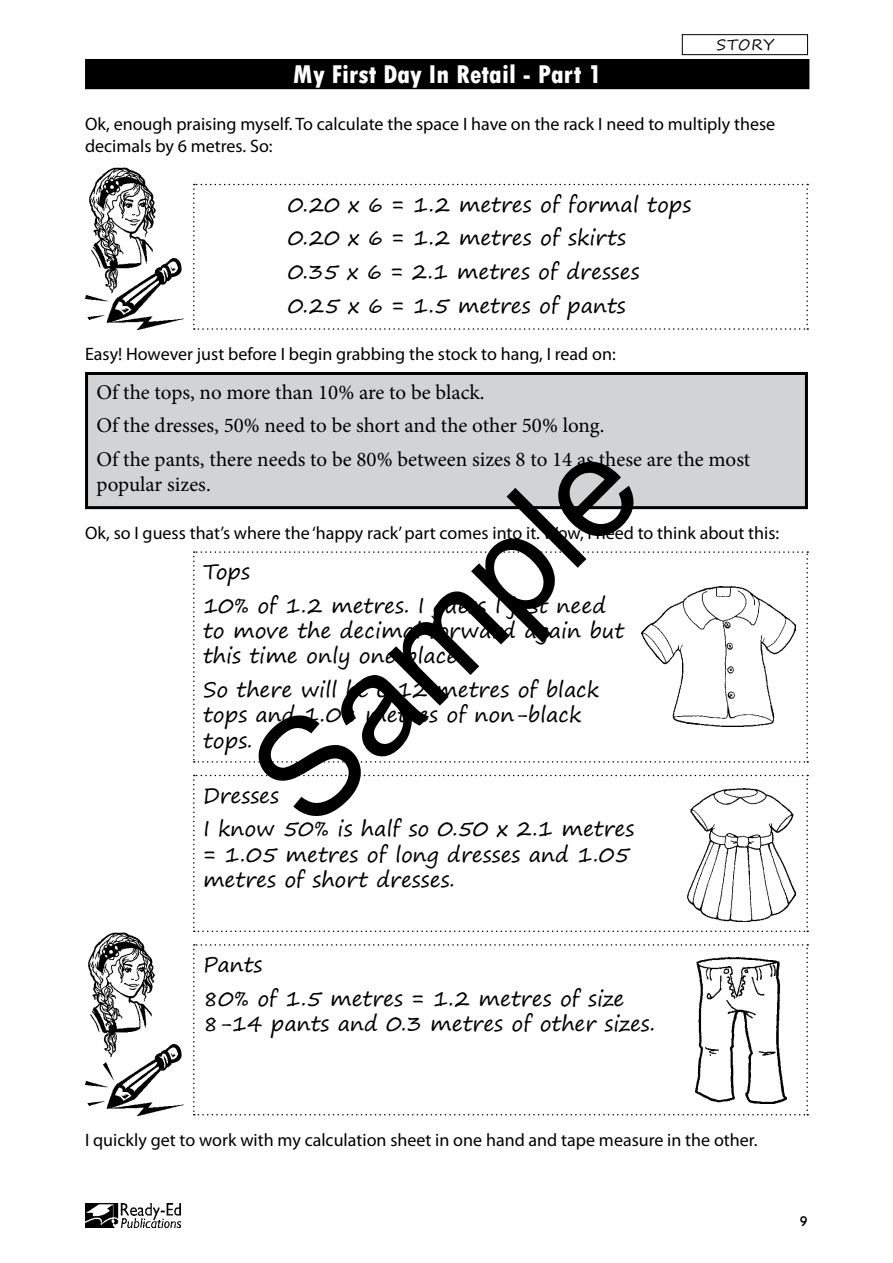
<style>
.page{position:relative;width:893px;height:1263px;background:#fff}
.page>*{position:absolute;margin:0;border:0;box-sizing:border-box;transform-origin:0 0}
.t1{font:140.55px "Arial";color:#000}
.t2{font:800 condensed 27px "Tw Cen";color:#fff}
.t3{font:21px/33.8px "Segoe Print";color:#000}
.t4{font:21px/33.8px "Minion Pro";color:#000}
.t5{font:18px/21.6px "Myriad Pro";color:#000}
.t6{font:15px "Segoe Print";letter-spacing:.07em;color:#000}
.t7{font:15px "Geometric 231 BT Bold C";color:#000}
</style>
<div class="page">
<img style="left:85px;top:1203px;width:95px;height:24px">
<div style="left:682px;top:34px;width:126px;height:21px;border:1px solid #000"></div>
<img style="left:88px;top:932px;width:67px;height:112px">
<img style="left:85px;top:259px;width:99px;height:71px">
<div style="left:100px;top:250px;width:26px;height:45px;background:#fff;border-radius:50%"></div>
<img style="left:87px;top:167px;width:73px;height:126px">
<svg style="left:193px;top:184px;width:615px;height:146px"></svg>
<div style="left:87px;top:373px;width:719px;height:135px;background:#d1d3d4"></div>
<div style="left:85px;top:372px;width:723px;height:137px;border:3px solid #000"></div>
<svg style="left:193px;top:551px;width:615px;height:212px"></svg>
<svg style="left:193px;top:775px;width:615px;height:157px"></svg>
<img style="left:85px;top:1044px;width:99px;height:71px">
<svg style="left:193px;top:944px;width:615px;height:171px"></svg>
<img style="left:641px;top:587px;width:155px;height:139px">
<img style="left:687px;top:789px;width:108px;height:133px">
<img style="left:695px;top:957px;width:91px;height:147px">
<div style="left:86px;top:60px;width:723px;height:28px;background:#000"></div>
<div style="left:85px;top:59px;width:724px;height:30px;border:2px solid #000"></div>
<p class="t2" style="left:293px;top:59px;width:310px">My First Day In Retail - Part 1</p>
<p class="t6" style="left:716px;top:31px;width:58px">STORY</p>
<p class="t5" style="left:85px;top:113px;width:692px">Ok, enough praising myself. To calculate the space I have on the rack I need to multiply these decimals by 6 metres. So:</p>
<p class="t3" style="left:288px;top:187px;width:405px">0.20 x 6 = 1.2 metres of formal tops<br>0.20 x 6 = 1.2 metres of skirts<br>0.35 x 6 = 2.1 metres of dresses<br>0.25 x 6 = 1.5 metres of pants</p>
<p class="t5" style="left:85px;top:343px;width:532px">Easy! However just before I begin grabbing the stock to hang, I read on:</p>
<p class="t4" style="left:97px;top:375px;width:655px">Of the tops, no more than 10% are to be black.<br>Of the dresses, 50% need to be short and the other 50% long.<br>Of the pants, there needs to be 80% between sizes 8 to 14 as these are the most</p>
<p class="t4" style="left:97px;top:468px;width:116px">popular sizes.</p>
<p class="t5" style="left:85px;top:522px;width:696px">Ok, so I guess that’s where the ‘happy rack’ part comes into it. Wow, I need to think about this:</p>
<p class="t3" style="left:203px;top:554px;width:405px">Tops<br>10% of 1.2 metres. I guess I just need</p>
<p class="t3" style="left:203px;top:618px;width:423px;line-height:25.2px">to move the decimal forward again but this time only one place.</p>
<p class="t3" style="left:203px;top:677px;width:398px;line-height:25.2px">So there will be 0.12 metres of black tops and 1.08 metres of non-black tops.</p>
<p class="t3" style="left:203px;top:778px;width:433px">Dresses<br>I know 50% is half so 0.50 x 2.1 metres</p>
<p class="t3" style="left:203px;top:841px;width:428px;line-height:25.2px">= 1.05 metres of long dresses and 1.05 metres of short dresses.</p>
<h1 class="t1" style="left:208px;top:730px;width:478px;rotate:-45deg">Sample</h1>
<p class="t3" style="left:203px;top:947px;width:423px">Pants<br>80% of 1.5 metres = 1.2 metres of size</p>
<p class="t3" style="left:203px;top:1006px;width:454px">8-14 pants and 0.3 metres of other sizes.</p>
<p class="t5" style="left:85px;top:1128px;width:674px">I quickly get to work with my calculation sheet in one hand and tape measure in the other.</p>
<p class="t7" style="left:799px;top:1210px;width:10px">9</p>
</div>
